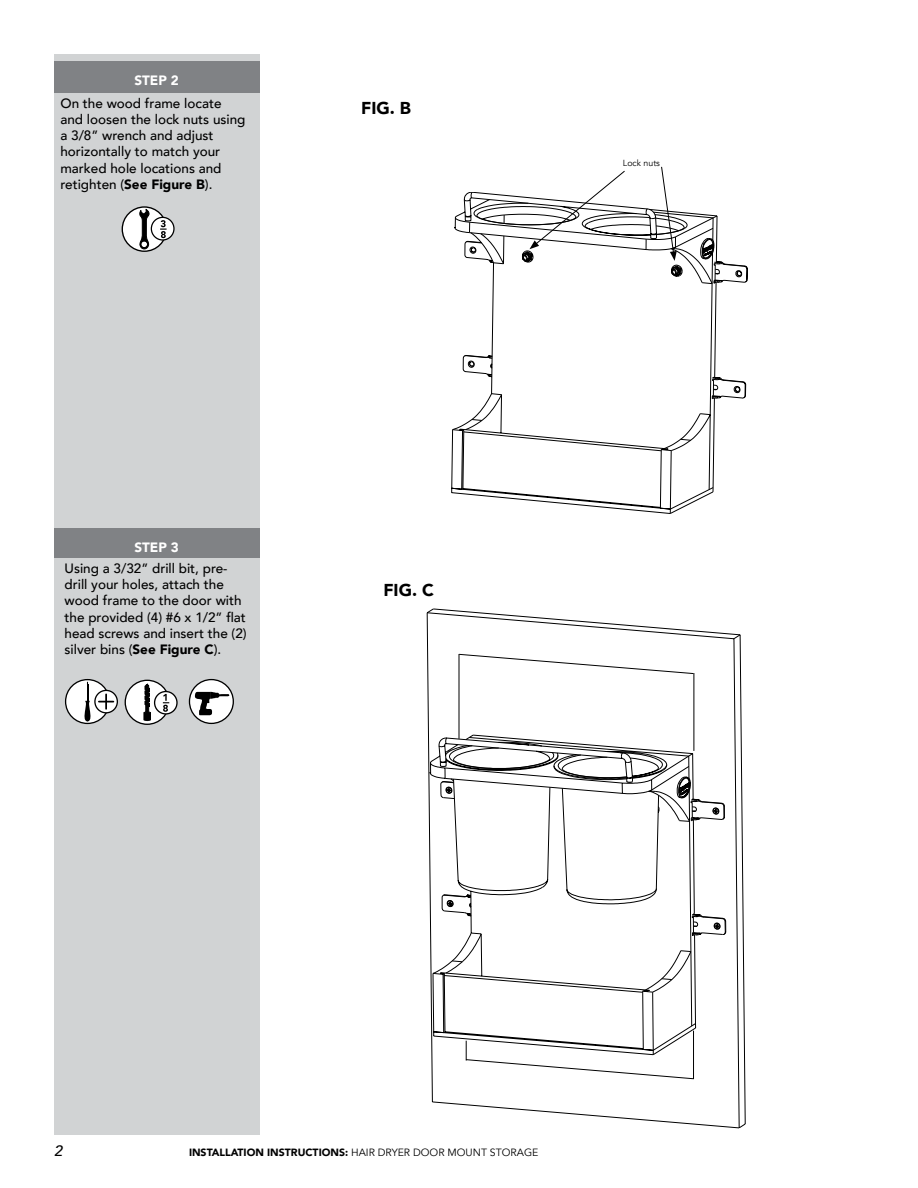
<style>
.page{position:relative;width:918px;height:1188px;background:#fff}
.page>*{position:absolute;margin:0;border:0;box-sizing:border-box;transform-origin:0 0}
.t1{font:900 17.25px "Avenir";color:#000}
.t2{font:italic 500 15px "Avenir";color:#000}
.t3{font:500 13.5px/16.2px "Avenir";color:#000}
.t4{font:900 13.5px "Avenir";color:#fff}
.t5{font:900 10.5px "Avenir";color:#000}
.t6{font:8.85px "Avenir";color:#000}
.s1{font-weight:900}
.s2{font-weight:400}
</style>
<div class="page">
<svg style="left:427px;top:609px;width:318px;height:519px"></svg>
<svg style="left:442px;top:781px;width:284px;height:154px"></svg>
<div style="left:54px;top:54px;width:206px;height:1080px;background:#d1d3d4"></div>
<div style="left:54px;top:61px;width:205px;height:32px;background:#808285"></div>
<div style="left:54px;top:528px;width:205px;height:30px;background:#808285"></div>
<svg style="left:463px;top:263px;width:285px;height:251px"></svg>
<svg style="left:454px;top:166px;width:270px;height:118px"></svg>
<hr style="left:694px;top:673px;width:1px;height:78px;background:#000">
<svg style="left:458px;top:654px;width:236px;height:20px"></svg>
<hr style="left:459px;top:654px;width:1px;height:85px;background:#000">
<hr style="left:693px;top:1031px;width:1px;height:48px;background:#000">
<svg style="left:465px;top:1041px;width:229px;height:39px"></svg>
<svg style="left:122px;top:207px;width:45px;height:44px"></svg>
<div style="left:122px;top:206px;width:45px;height:46px;border:1px solid #000;border-radius:50%"></div>
<svg style="left:139px;top:209px;width:10px;height:40px"></svg>
<svg style="left:151px;top:217px;width:23px;height:23px"></svg>
<div style="left:151px;top:217px;width:24px;height:24px;border:1px solid #000;border-radius:50%"></div>
<svg style="left:160px;top:220px;width:7px;height:18px"></svg>
<svg style="left:189px;top:680px;width:44px;height:43px"></svg>
<div style="left:189px;top:679px;width:45px;height:45px;border:1px solid #000;border-radius:50%"></div>
<div style="left:66px;top:680px;width:43px;height:43px;background:#fff;border-radius:50%"></div>
<div style="left:65px;top:679px;width:45px;height:45px;border:1px solid #000;border-radius:50%"></div>
<svg style="left:84px;top:682px;width:7px;height:40px"></svg>
<svg style="left:95px;top:690px;width:22px;height:23px"></svg>
<div style="left:94px;top:690px;width:24px;height:23px;border:1px solid #000;border-radius:50%"></div>
<svg style="left:99px;top:694px;width:14px;height:15px"></svg>
<svg style="left:195px;top:692px;width:34px;height:23px"></svg>
<div style="left:125px;top:680px;width:44px;height:44px;background:#fff;border-radius:50%"></div>
<div style="left:125px;top:680px;width:45px;height:45px;border:1px solid #000;border-radius:50%"></div>
<svg style="left:144px;top:684px;width:7px;height:37px"></svg>
<svg style="left:155px;top:692px;width:22px;height:22px"></svg>
<div style="left:154px;top:691px;width:24px;height:24px;border:1px solid #000;border-radius:50%"></div>
<svg style="left:163px;top:694px;width:6px;height:18px"></svg>
<p class="t4" style="left:134px;top:69px;width:46px">STEP 2</p>
<p class="t3" style="left:60px;top:94px;width:187px">On the wood frame locate and loosen the lock nuts using a 3/8” wrench and adjust horizontally to match your marked hole locations and retighten (<span class="s1">See Figure B</span>).</p>
<p class="t1" style="left:361px;top:94px;width:51px">FIG. B</p>
<p class="t4" style="left:134px;top:536px;width:46px">STEP 3</p>
<p class="t3" style="left:65px;top:560px;width:184px">Using a 3/32” drill bit, pre&shy;drill your holes, attach the wood frame to the door with the provided (4) #6 x 1/2” flat head screws and insert the (2) silver bins (<span class="s1">See Figure C</span>).</p>
<p class="t1" style="left:383px;top:575px;width:52px">FIG. C</p>
<p class="t6" style="left:623px;top:157px;width:39px">Lock nuts</p>
<p class="t2" style="left:54px;top:1142px;width:10px">2</p>
<p class="t5" style="left:189px;top:1143px;width:351px">INSTALLATION INSTRUCTIONS: <span class="s2">HAIR DRYER DOOR MOUNT STORAGE</span></p>
</div>
